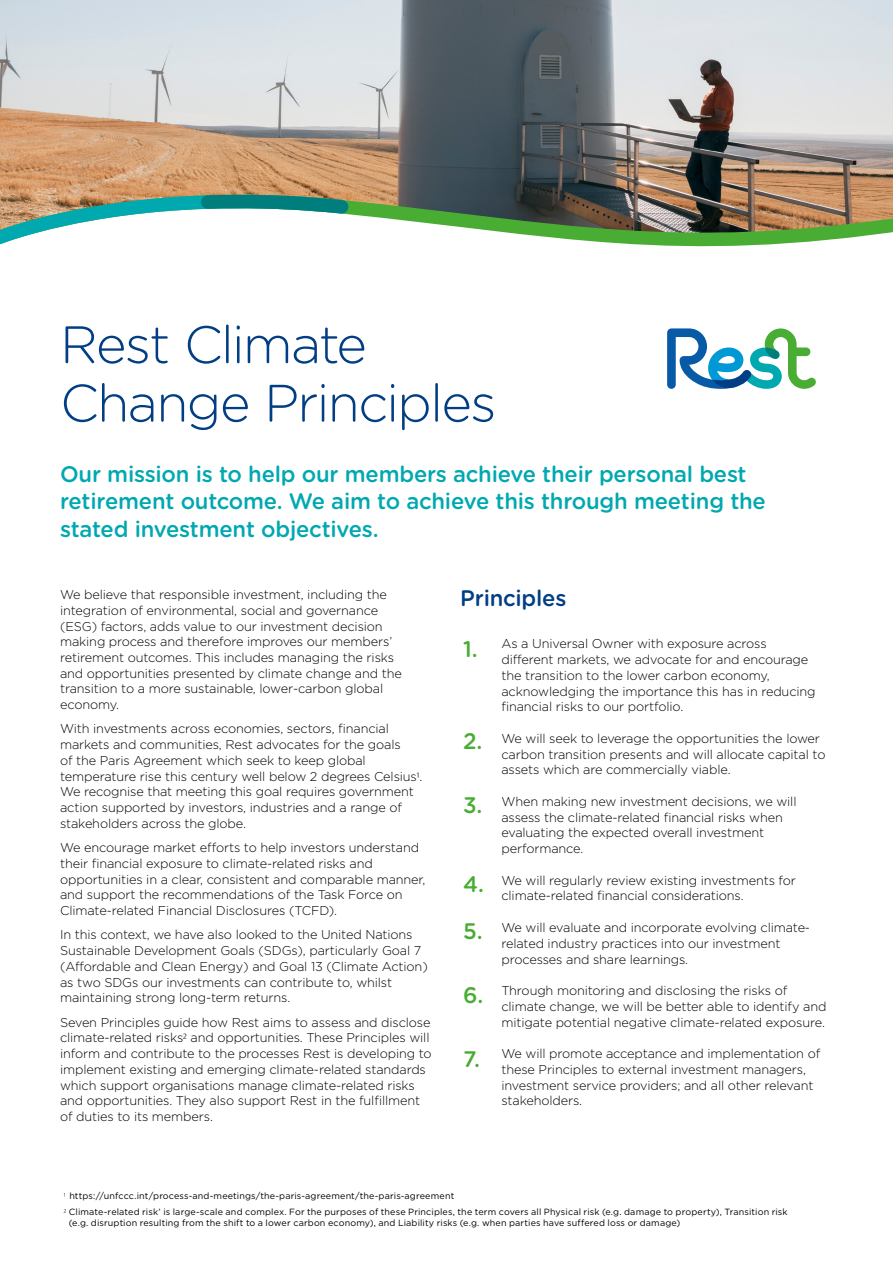
<style>
.page{position:relative;width:893px;height:1263px;background:#fff}
.page>*{position:absolute;margin:0;border:0;box-sizing:border-box;transform-origin:0 0}
.t1{font:300 52.5px/58.5px "Gotham Rounded";letter-spacing:-.035em;color:#023e84}
.t2{font:500 22.5px/27.8px "Gotham Rounded";letter-spacing:-.01em;color:#00a8b0}
.t3{font:500 22.5px/46.8px "Gotham Rounded";color:#49ad33}
.t4{font:500 22.5px "Gotham Rounded";letter-spacing:-.01em;color:#023e84}
.t5{font:300 12.75px/15.8px "Gotham HTF";letter-spacing:-.01em;color:#000}
.t6{font:9px/15.5px "Gotham HTF";letter-spacing:.015em;color:#000}
.s1{font-family:"Myriad Pro"}
.s2{font-family:"Myriad Pro";font-weight:300}
</style>
<div class="page">
<img style="left:0;top:0;width:893px;height:188px">
<img style="left:356px;top:188px;width:537px;height:59px">
<svg style="left:0;top:188px;width:356px;height:57px"></svg>
<svg style="left:667px;top:328px;width:149px;height:61px"></svg>
<h1 class="t1" style="left:60px;top:313px;width:438px">Rest Climate<br>Change Principles</h1>
<h2 class="t2" style="left:60px;top:459px;width:707px">Our mission is to help our members achieve their personal best retirement outcome. We aim to achieve this through meeting the stated investment objectives.</h2>
<p class="t5" style="left:60px;top:586px;width:343px">We believe that responsible investment, including the integration of environmental, social and governance (ESG) factors, adds value to our investment decision making process and therefore improves our members’ retirement outcomes. This includes managing the risks and opportunities presented by climate change and the transition to a more sustainable, lower-carbon global economy.</p>
<p class="t5" style="left:60px;top:721px;width:364px">With investments across economies, sectors, financial markets and communities, Rest advocates for the goals<br>of the Paris Agreement which seek to keep global temperature rise this century well below 2 degrees Celsius<span class="s1">1</span>.<br>We recognise that meeting this goal requires government action supported by investors, industries and a range of stakeholders across the globe.</p>
<p class="t5" style="left:60px;top:840px;width:367px">We encourage market efforts to help investors understand their financial exposure to climate-related risks and opportunities in a clear, consistent and comparable manner, and support the recommendations of the Task Force on Climate-related Financial Disclosures (TCFD).</p>
<p class="t5" style="left:60px;top:927px;width:369px">In this context, we have also looked to the United Nations Sustainable Development Goals (SDGs), particularly Goal 7 (Affordable and Clean Energy) and Goal 13 (Climate Action) as two SDGs our investments can contribute to, whilst maintaining strong long-term returns.</p>
<p class="t5" style="left:60px;top:1014px;width:373px">Seven Principles guide how Rest aims to assess and disclose climate-related risks<span class="s1">2</span> and opportunities. These Principles will inform and contribute to the processes Rest is developing to implement existing and emerging climate-related standards which support organisations manage climate-related risks and opportunities. They also support Rest in the fulfillment of duties to its members.</p>
<h2 class="t4" style="left:460px;top:582px;width:108px">Principles</h2>
<h2 class="t3" style="left:463px;top:625px;width:16px">1.</h2>
<h2 class="t3" style="left:463px;top:717px;width:21px">2.</h2>
<h2 class="t3" style="left:463px;top:781px;width:21px">3.</h2>
<h2 class="t3" style="left:463px;top:860px;width:22px">4.<br>5.</h2>
<h2 class="t3" style="left:463px;top:971px;width:22px">6.</h2>
<h2 class="t3" style="left:463px;top:1034px;width:18px">7.</h2>
<p class="t5" style="left:501px;top:636px;width:316px">As a Universal Owner with exposure across different markets, we advocate for and encourage the transition to the lower carbon economy, acknowledging the importance this has in reducing financial risks to our portfolio.</p>
<p class="t5" style="left:501px;top:730px;width:326px">We will seek to leverage the opportunities the lower carbon transition presents and will allocate capital to assets which are commercially viable.</p>
<p class="t5" style="left:501px;top:793px;width:297px">When making new investment decisions, we will assess the climate-related financial risks when evaluating the expected overall investment performance.</p>
<p class="t5" style="left:501px;top:872px;width:296px">We will regularly review existing investments for climate-related financial considerations.</p>
<p class="t5" style="left:501px;top:919px;width:310px">We will evaluate and incorporate evolving climate&shy;related industry practices into our investment processes and share learnings.</p>
<p class="t5" style="left:501px;top:982px;width:327px">Through monitoring and disclosing the risks of climate change, we will be better able to identify and mitigate potential negative climate-related exposure.</p>
<p class="t5" style="left:501px;top:1045px;width:320px">We will promote acceptance and implementation of these Principles to external investment managers, investment service providers; and all other relevant stakeholders.</p>
<p class="t6" style="left:64px;top:1188px;width:725px"><span class="s2">1</span> https://unfccc.int/process-and-meetings/the-paris-agreement/the-paris-agreement<br><span class="s2">2</span> Climate-related risk’ is large-scale and complex. For the purposes of these Principles, the term covers all Physical risk (e.g. damage to property), Transition risk</p>
<p class="t6" style="left:69px;top:1215px;width:613px">(e.g. disruption resulting from the shift to a lower carbon economy), and Liability risks (e.g. when parties have suffered loss or damage)</p>
</div>
